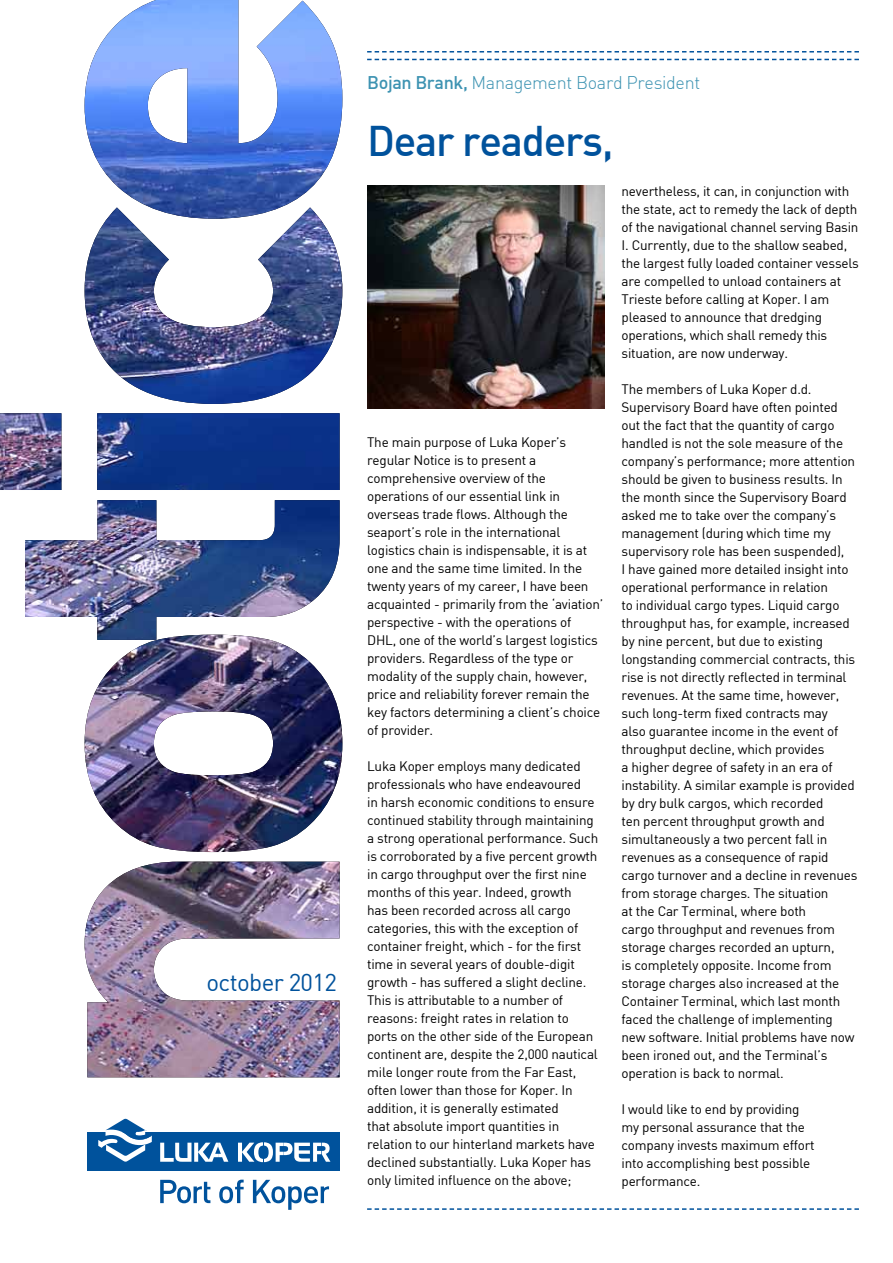
<style>
.page{position:relative;width:893px;height:1263px;background:#fff}
.page>*{position:absolute;margin:0;border:0;box-sizing:border-box;transform-origin:0 0}
.t1{font:42px "DIN Medium";letter-spacing:-.03em;color:#00529c}
.t2{font:24px "DIN Regular";letter-spacing:-.025em;color:#00529c}
.t3{font:18px "DIN Light";letter-spacing:-.02em;color:#3d93b2}
.t4{font:13.5px/18px "DIN Regular";letter-spacing:-.015em;color:#000}
.s1{font-family:"DIN Medium"}
</style>
<div class="page">
<svg style="left:367px;top:51px;width:492px;height:2px"></svg>
<svg style="left:367px;top:59px;width:492px;height:1px"></svg>
<div style="left:88px;top:1133px;width:252px;height:38px;background:#00529c"></div>
<svg style="left:98px;top:1119px;width:54px;height:43px"></svg>
<svg style="left:238px;top:1142px;width:92px;height:20px"></svg>
<svg style="left:160px;top:1143px;width:68px;height:19px"></svg>
<svg style="left:160px;top:1180px;width:50px;height:23px"></svg>
<svg style="left:219px;top:1180px;width:25px;height:23px"></svg>
<svg style="left:253px;top:1180px;width:76px;height:30px"></svg>
<img style="left:0;top:0;width:342px;height:1077px">
<svg style="left:367px;top:1208px;width:492px;height:2px"></svg>
<img style="left:367px;top:185px;width:237px;height:223px">
<h2 class="t2" style="left:206px;top:967px;width:132px">october 2012</h2>
<h3 class="t3" style="left:367px;top:72px;width:335px"><span class="s1">Bojan Brank,</span> Management Board President</h3>
<h1 class="t1" style="left:367px;top:113px;width:248px">Dear readers,</h1>
<p class="t4" style="left:367px;top:433px;width:238px">The main purpose of Luka Koper’s regular Notice is to present a comprehensive overview of the operations of our essential link in overseas trade flows. Although the seaport’s role in the international logistics chain is indispensable, it is at one and the same time limited. In the twenty years of my career, I have been acquainted - primarily from the ‘aviation’ perspective - with the operations of DHL, one of the world’s largest logistics providers. Regardless of the type or modality of the supply chain, however, price and reliability forever remain the key factors determining a client’s choice of provider.</p>
<p class="t4" style="left:367px;top:757px;width:233px">Luka Koper employs many dedicated professionals who have endeavoured<br>in harsh economic conditions to ensure continued stability through maintaining a strong operational performance. Such is corroborated by a five percent growth in cargo throughput over the first nine months of this year. Indeed, growth<br>has been recorded across all cargo categories, this with the exception of container freight, which - for the first time in several years of double-digit growth - has suffered a slight decline.<br>This is attributable to a number of reasons: freight rates in relation to ports on the other side of the European continent are, despite the 2,000 nautical mile longer route from the Far East, often lower than those for Koper. In addition, it is generally estimated<br>that absolute import quantities in relation to our hinterland markets have declined substantially. Luka Koper has only limited influence on the above;</p>
<p class="t4" style="left:621px;top:181px;width:239px">nevertheless, it can, in conjunction with the state, act to remedy the lack of depth of the navigational channel serving Basin I. Currently, due to the shallow seabed, the largest fully loaded container vessels are compelled to unload containers at Trieste before calling at Koper. I am pleased to announce that dredging operations, which shall remedy this situation, are now underway.</p>
<p class="t4" style="left:621px;top:379px;width:238px">The members of Luka Koper d.d.<br>Supervisory Board have often pointed out the fact that the quantity of cargo handled is not the sole measure of the company’s performance; more attention should be given to business results. In the month since the Supervisory Board asked me to take over the company’s management (during which time my supervisory role has been suspended),<br>I have gained more detailed insight into operational performance in relation<br>to individual cargo types. Liquid cargo throughput has, for example, increased by nine percent, but due to existing longstanding commercial contracts, this rise is not directly reflected in terminal revenues. At the same time, however, such long-term fixed contracts may<br>also guarantee income in the event of throughput decline, which provides<br>a higher degree of safety in an era of instability. A similar example is provided by dry bulk cargos, which recorded<br>ten percent throughput growth and simultaneously a two percent fall in revenues as a consequence of rapid cargo turnover and a decline in revenues from storage charges. The situation<br>at the Car Terminal, where both<br>cargo throughput and revenues from storage charges recorded an upturn,<br>is completely opposite. Income from storage charges also increased at the Container Terminal, which last month faced the challenge of implementing new software. Initial problems have now been ironed out, and the Terminal’s operation is back to normal.</p>
<p class="t4" style="left:621px;top:1099px;width:195px">I would like to end by providing my personal assurance that the company invests maximum effort into accomplishing best possible performance.</p>
</div>
